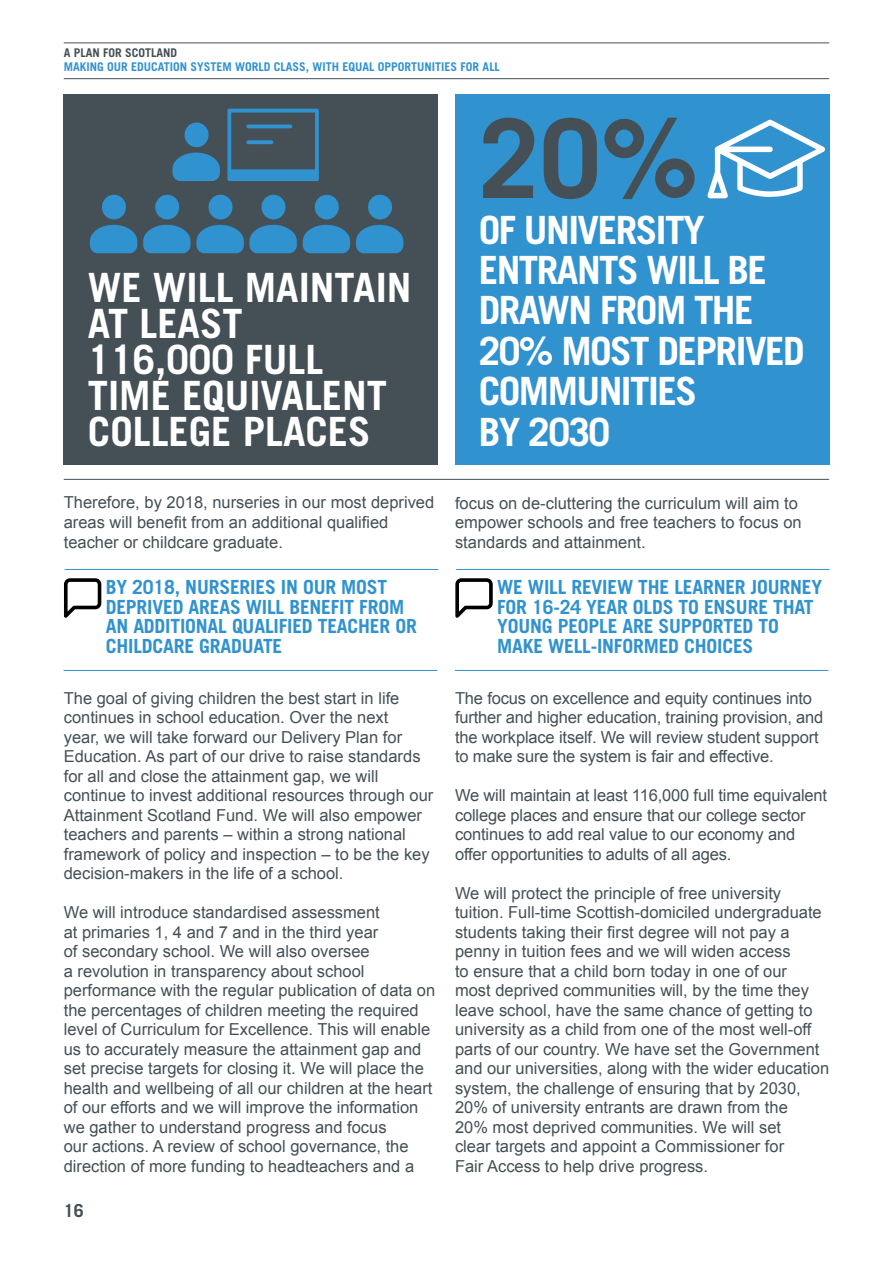
<style>
.page{position:relative;width:893px;height:1263px;background:#fff}
.page>*{position:absolute;margin:0;border:0;box-sizing:border-box;transform-origin:0 0}
.t1{font:700 109.8px "Trade Gothic LT";color:#445055}
.t2{font:700 40.35px/35.8px "Trade Gothic LT";color:#fff}
.t3{font:700 39px/40.3px "Trade Gothic LT";letter-spacing:-.04em;color:#fff}
.t4{font:700 19.5px/19.5px "Trade Gothic LT";letter-spacing:-.01em;color:#3192d0}
.t5{font:700 18px "Trade Gothic LT";color:#445055}
.t6{font:16.5px/19.5px "Arial";color:#445055}
.t7{font:700 12px "Trade Gothic LT";color:#3192d0}
.t8{font:700 12px "Trade Gothic LT";color:#445055}
</style>
<div class="page">
<hr style="left:64px;top:43px;width:765px;height:1px;background:#445055">
<hr style="left:64px;top:78px;width:765px;height:1px;background:#445055">
<div style="left:64px;top:94px;width:374px;height:370px;background:#445055"></div>
<svg style="left:90px;top:225px;width:47px;height:28px"></svg>
<div style="left:102px;top:195px;width:24px;height:24px;background:#3192d0;border-radius:50%"></div>
<div style="left:155px;top:195px;width:24px;height:24px;background:#3192d0;border-radius:50%"></div>
<div style="left:208px;top:195px;width:24px;height:24px;background:#3192d0;border-radius:50%"></div>
<svg style="left:172px;top:153px;width:48px;height:28px"></svg>
<div style="left:185px;top:122px;width:24px;height:25px;background:#3192d0;border-radius:50%"></div>
<svg style="left:143px;top:225px;width:154px;height:28px"></svg>
<div style="left:261px;top:195px;width:24px;height:24px;background:#3192d0;border-radius:50%"></div>
<svg style="left:303px;top:225px;width:47px;height:28px"></svg>
<div style="left:315px;top:195px;width:24px;height:24px;background:#3192d0;border-radius:50%"></div>
<svg style="left:356px;top:225px;width:47px;height:28px"></svg>
<div style="left:368px;top:195px;width:24px;height:24px;background:#3192d0;border-radius:50%"></div>
<svg style="left:227px;top:109px;width:92px;height:72px"></svg>
<svg style="left:246px;top:124px;width:46px;height:4px"></svg>
<svg style="left:246px;top:140px;width:27px;height:4px"></svg>
<hr style="left:64px;top:479px;width:765px;height:1px;background:#445055">
<div style="left:455px;top:94px;width:374px;height:370px;background:#3192d0"></div>
<svg style="left:707px;top:120px;width:118px;height:78px"></svg>
<hr style="left:65px;top:569px;width:373px;height:1px;background:#3192d0">
<hr style="left:64px;top:670px;width:373px;height:1px;background:#3192d0">
<svg style="left:64px;top:578px;width:38px;height:40px"></svg>
<hr style="left:456px;top:569px;width:374px;height:1px;background:#3192d0">
<hr style="left:455px;top:670px;width:373px;height:1px;background:#3192d0">
<svg style="left:455px;top:578px;width:38px;height:40px"></svg>
<p class="t8" style="left:64px;top:46px;width:115px">A PLAN FOR SCOTLAND</p>
<p class="t7" style="left:64px;top:59px;width:438px">MAKING OUR EDUCATION SYSTEM WORLD CLASS, WITH EQUAL OPPORTUNITIES FOR ALL</p>
<h2 class="t2" style="left:88px;top:269px;width:325px">WE WILL MAINTAIN<br>AT LEAST<br>116,000 FULL<br>TIME EQUIVALENT<br>COLLEGE PLACES</h2>
<p class="t6" style="left:64px;top:493px;width:372px">Therefore, by 2018, nurseries in our most deprived areas will benefit from an additional qualified teacher or childcare graduate.</p>
<h1 class="t1" style="left:479px;top:91px;width:221px">20%</h1>
<h3 class="t3" style="left:479px;top:209px;width:327px">OF UNIVERSITY<br>ENTRANTS WILL BE<br>DRAWN FROM THE<br>20% MOST DEPRIVED<br>COMMUNITIES<br>BY 2030</h3>
<p class="t6" style="left:455px;top:493px;width:348px">focus on de-cluttering the curriculum will aim to empower schools and free teachers to focus on standards and attainment.</p>
<p class="t4" style="left:106px;top:577px;width:313px">BY 2018, NURSERIES IN OUR MOST<br>DEPRIVED AREAS WILL BENEFIT FROM<br>AN ADDITIONAL QUALIFIED TEACHER OR<br>CHILDCARE GRADUATE</p>
<p class="t4" style="left:497px;top:577px;width:327px">WE WILL REVIEW THE LEARNER JOURNEY<br>FOR 16-24 YEAR OLDS TO ENSURE THAT<br>YOUNG PEOPLE ARE SUPPORTED TO<br>MAKE WELL-INFORMED CHOICES</p>
<p class="t6" style="left:64px;top:688px;width:371px">The goal of giving children the best start in life continues in school education. Over the next<br>year, we will take forward our Delivery Plan for Education. As part of our drive to raise standards for all and close the attainment gap, we will continue to invest additional resources through our Attainment Scotland Fund. We will also empower teachers and parents – within a strong national framework of policy and inspection – to be the key decision-makers in the life of a school.</p>
<p class="t6" style="left:64px;top:903px;width:373px">We will introduce standardised assessment<br>at primaries 1, 4 and 7 and in the third year<br>of secondary school. We will also oversee<br>a revolution in transparency about school performance with the regular publication of data on the percentages of children meeting the required level of Curriculum for Excellence. This will enable us to accurately measure the attainment gap and set precise targets for closing it. We will place the health and wellbeing of all our children at the heart of our efforts and we will improve the information we gather to understand progress and focus<br>our actions. A review of school governance, the direction of more funding to headteachers and a</p>
<p class="t5" style="left:64px;top:1200px;width:22px">16</p>
<p class="t6" style="left:455px;top:688px;width:370px">The focus on excellence and equity continues into further and higher education, training provision, and the workplace itself. We will review student support to make sure the system is fair and effective.</p>
<p class="t6" style="left:455px;top:786px;width:374px">We will maintain at least 116,000 full time equivalent college places and ensure that our college sector continues to add real value to our economy and offer opportunities to adults of all ages.</p>
<p class="t6" style="left:455px;top:883px;width:376px">We will protect the principle of free university tuition. Full-time Scottish-domiciled undergraduate students taking their first degree will not pay a penny in tuition fees and we will widen access<br>to ensure that a child born today in one of our<br>most deprived communities will, by the time they leave school, have the same chance of getting to university as a child from one of the most well-off parts of our country. We have set the Government and our universities, along with the wider education system, the challenge of ensuring that by 2030, 20% of university entrants are drawn from the<br>20% most deprived communities. We will set<br>clear targets and appoint a Commissioner for<br>Fair Access to help drive progress.</p>
</div>
